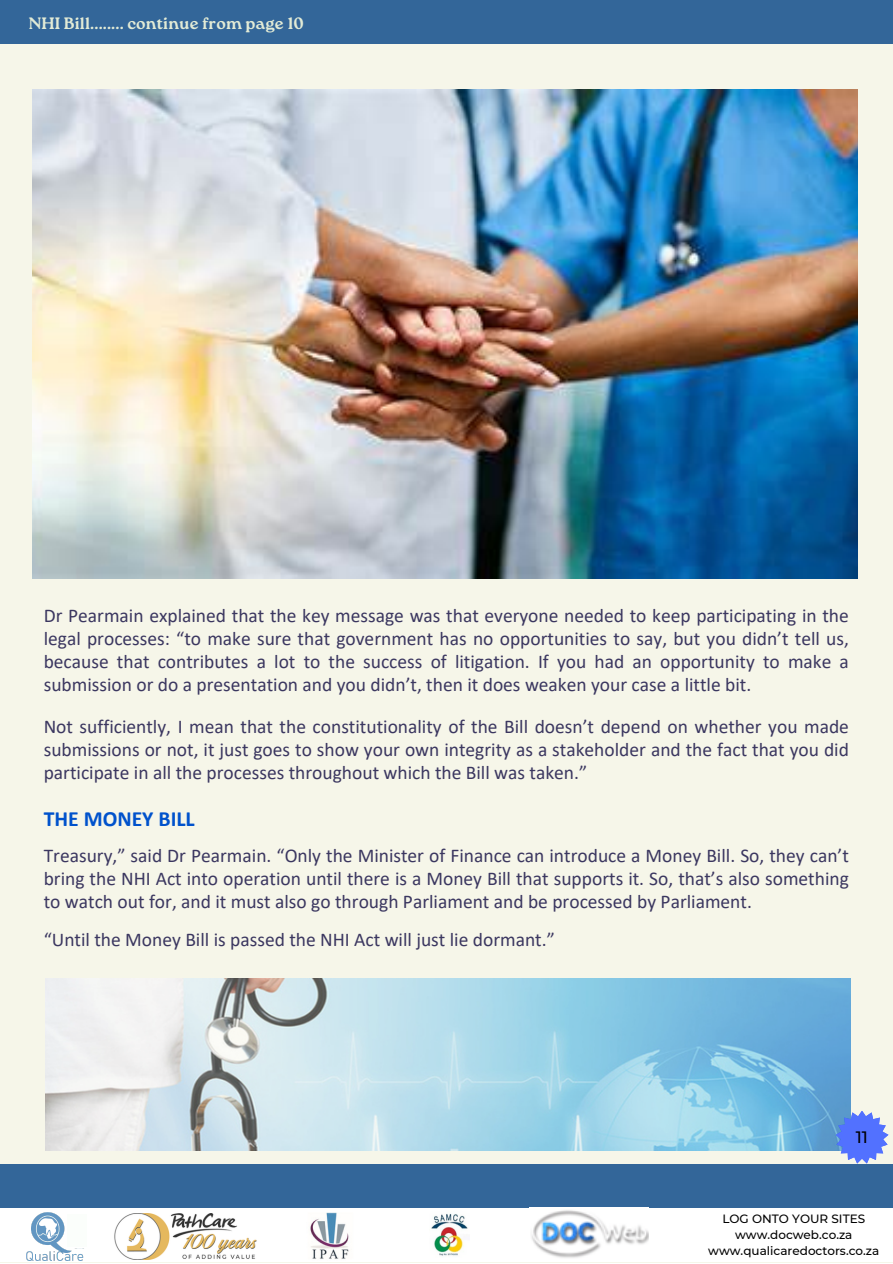
<style>
.page{position:relative;width:893px;height:1264px;background:#fff}
.page>*{position:absolute;margin:0;border:0;box-sizing:border-box;transform-origin:0 0}
.t1{font:700 21.75px "Calibri";color:#0052cc}
.t2{font:19.5px/23.2px "Calibri";color:#3b3760;text-align:justify}
.t3{font:700 16.5px "Roca One";letter-spacing:.01em;color:#e2ebd6}
.t4{font:500 16.5px "Montserrat";color:#000}
.t5{font:500 12px "Montserrat";color:#000}
</style>
<div class="page">
<div style="left:0;top:0;width:892px;height:1262px;background:#f6f6e9"></div>
<div style="left:0;top:1163px;width:892px;height:44px;background:#369"></div>
<div style="left:0;top:1208px;width:892px;height:54px;background:#fff"></div>
<img style="left:530px;top:1207px;width:118px;height:51px">
<img style="left:431px;top:1214px;width:37px;height:42px">
<img style="left:310px;top:1212px;width:39px;height:47px">
<img style="left:114px;top:1213px;width:143px;height:46px">
<img style="left:32px;top:1212px;width:33px;height:36px">
<div style="left:67px;top:1214px;width:19px;height:32px;background:#fbfefb"></div>
<img style="left:27px;top:1248px;width:57px;height:12px">
<div style="left:0;top:0;width:892px;height:43px;background:#369"></div>
<img style="left:46px;top:978px;width:804px;height:172px">
<svg style="left:835px;top:1110px;width:53px;height:53px"></svg>
<img style="left:32px;top:89px;width:825px;height:489px">
<p class="t3" style="left:29px;top:13px;width:277px">NHI Bill........ continue from page 10</p>
<p class="t2" style="left:44px;top:605px;width:806px">Dr Pearmain explained that the key message was that everyone needed to keep participating in the legal processes: “to make sure that government has no opportunities to say, but you didn’t tell us, because that contributes a lot to the success of litigation. If you had an opportunity to make a submission or do a presentation and you didn’t, then it does weaken your case a little bit.</p>
<p class="t2" style="left:44px;top:716px;width:806px">Not sufficiently, I mean that the constitutionality of the Bill doesn’t depend on whether you made submissions or not, it just goes to show your own integrity as a stakeholder and the fact that you did participate in all the processes throughout which the Bill was taken.”</p>
<p class="t1" style="left:44px;top:810px;width:152px">THE MONEY BILL</p>
<p class="t2" style="left:44px;top:845px;width:806px">Treasury,” said Dr Pearmain. “Only the Minister of Finance can introduce a Money Bill. So, they can’t bring the NHI Act into operation until there is a Money Bill that supports it. So, that’s also something to watch out for, and it must also go through Parliament and be processed by Parliament.</p>
<p class="t2" style="left:44px;top:929px;width:512px">“Until the Money Bill is passed the NHI Act will just lie dormant.”</p>
<p class="t4" style="left:856px;top:1127px;width:12px">8</p>
<p class="t4" style="left:855px;top:1127px;width:14px">11</p>
<p class="t5" style="left:722px;top:1211px;width:144px">LOG ONTO YOUR SITES</p>
<p class="t5" style="left:735px;top:1227px;width:119px">www.docweb.co.za</p>
<p class="t5" style="left:708px;top:1243px;width:172px">www.qualicaredoctors.co.za</p>
</div>
